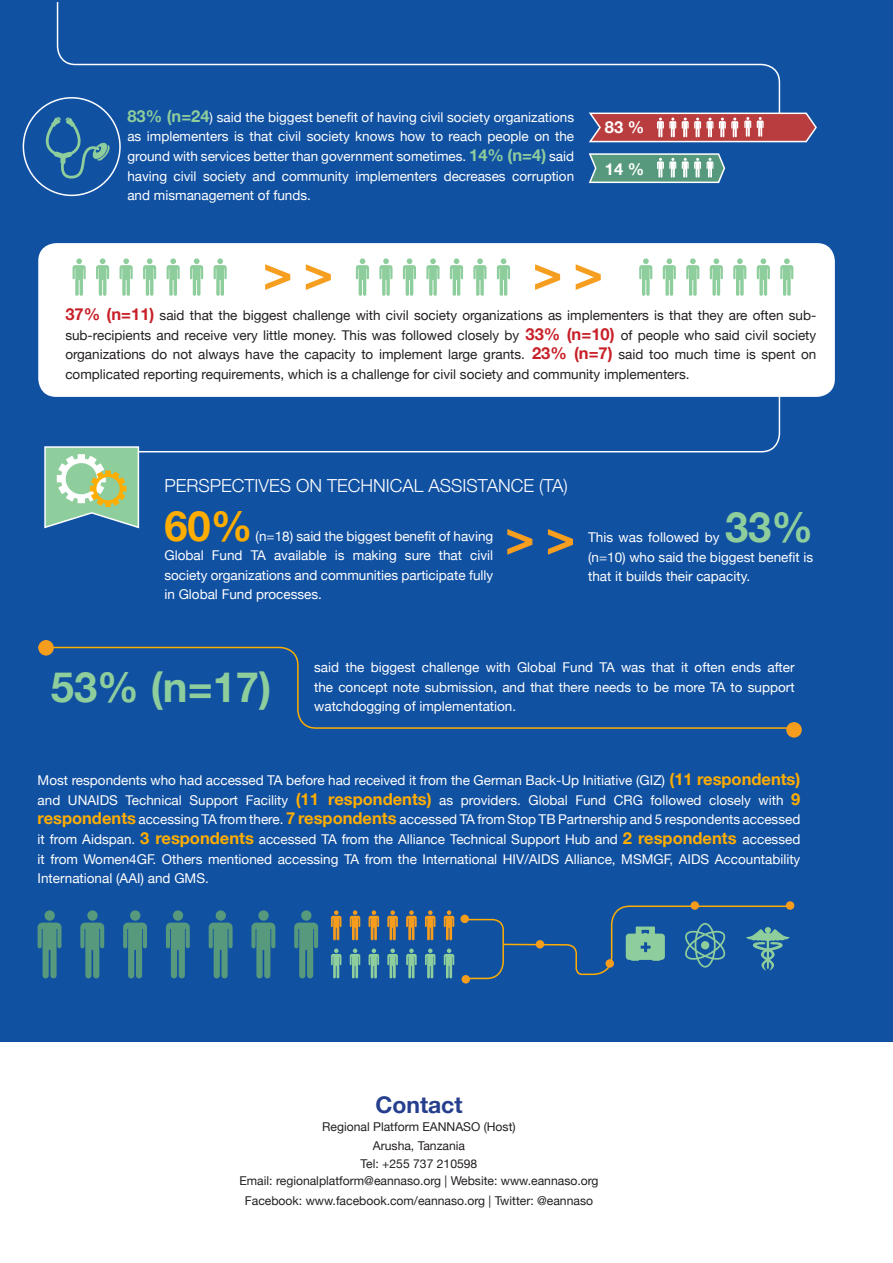
<style>
.page{position:relative;width:893px;height:1263px;background:#fff}
.page>*{position:absolute;margin:0;border:0;box-sizing:border-box;transform-origin:0 0}
.t1{font:700 41.7px "Helvetica Neue";color:#8ecd9c}
.t2{font:700 41.7px "Helvetica Neue";color:#ffad00}
.t3{font:700 22.95px "Helvetica Neue";color:#253f8e}
.t4{font:300 18px "Helvetica Neue";color:#fff}
.t5{font:700 16.5px "Helvetica Neue";color:#fff}
.t6{font:13.5px/19.6px "Helvetica Neue";color:#fff;text-align:justify}
.t7{font:13.5px/19.6px "Helvetica Neue";color:#231f20;text-align:justify}
.t8{font:12.15px "Helvetica Neue";color:#231f20}
.s1{font-weight:700;font-size:16.5px;color:#8ecd9c}
.s2{font-weight:700;font-size:16.5px;color:#c82028}
.s3{font-weight:700;font-size:16.5px;color:#ffad00}
</style>
<div class="page">
<div style="left:0;top:0;width:893px;height:1042px;background:#1151a2"></div>
<svg style="left:588px;top:153px;width:138px;height:31px;background:#73a79b"></svg>
<svg style="left:589px;top:112px;width:228px;height:31px;background:#b96369"></svg>
<svg style="left:45px;top:117px;width:65px;height:62px"></svg>
<div style="left:38px;top:243px;width:797px;height:154px;background:#fff;border-radius:18px"></div>
<svg style="left:73px;top:258px;width:13px;height:38px"></svg>
<svg style="left:96px;top:258px;width:13px;height:38px"></svg>
<svg style="left:120px;top:258px;width:13px;height:38px"></svg>
<svg style="left:143px;top:258px;width:13px;height:38px"></svg>
<svg style="left:167px;top:258px;width:13px;height:38px"></svg>
<svg style="left:190px;top:258px;width:13px;height:38px"></svg>
<svg style="left:214px;top:258px;width:13px;height:38px"></svg>
<svg style="left:306px;top:264px;width:25px;height:26px"></svg>
<svg style="left:265px;top:264px;width:25px;height:26px"></svg>
<svg style="left:356px;top:258px;width:13px;height:38px"></svg>
<svg style="left:379px;top:258px;width:13px;height:38px"></svg>
<svg style="left:403px;top:258px;width:13px;height:38px"></svg>
<svg style="left:426px;top:258px;width:13px;height:38px"></svg>
<svg style="left:450px;top:258px;width:13px;height:38px"></svg>
<svg style="left:473px;top:258px;width:13px;height:38px"></svg>
<svg style="left:497px;top:258px;width:13px;height:38px"></svg>
<svg style="left:576px;top:264px;width:25px;height:26px"></svg>
<svg style="left:535px;top:264px;width:25px;height:26px"></svg>
<svg style="left:639px;top:258px;width:13px;height:38px"></svg>
<svg style="left:663px;top:258px;width:13px;height:38px"></svg>
<svg style="left:686px;top:258px;width:13px;height:38px"></svg>
<svg style="left:710px;top:258px;width:13px;height:38px"></svg>
<svg style="left:733px;top:258px;width:13px;height:38px"></svg>
<svg style="left:757px;top:258px;width:13px;height:38px"></svg>
<svg style="left:780px;top:258px;width:13px;height:38px"></svg>
<svg style="left:80px;top:396px;width:701px;height:57px"></svg>
<svg style="left:44px;top:445px;width:96px;height:84px;background:#9ac5a3"></svg>
<svg style="left:548px;top:529px;width:25px;height:26px"></svg>
<svg style="left:507px;top:529px;width:25px;height:26px"></svg>
<svg style="left:38px;top:646px;width:748px;height:83px"></svg>
<div style="left:786px;top:722px;width:16px;height:16px;background:#f79d1d;border-radius:50%"></div>
<div style="left:38px;top:640px;width:16px;height:15px;background:#f79d1d;border-radius:50%"></div>
<svg style="left:56px;top:2px;width:725px;height:113px"></svg>
<div style="left:23px;top:97px;width:98px;height:99px;border:2px solid #fff;border-radius:50%"></div>
<svg style="left:38px;top:910px;width:23px;height:68px"></svg>
<svg style="left:80px;top:910px;width:24px;height:68px"></svg>
<svg style="left:123px;top:910px;width:24px;height:68px"></svg>
<svg style="left:166px;top:910px;width:24px;height:68px"></svg>
<svg style="left:209px;top:910px;width:24px;height:68px"></svg>
<svg style="left:251px;top:910px;width:24px;height:68px"></svg>
<svg style="left:294px;top:910px;width:24px;height:68px"></svg>
<svg style="left:331px;top:948px;width:10px;height:30px"></svg>
<svg style="left:350px;top:948px;width:10px;height:30px"></svg>
<svg style="left:369px;top:948px;width:10px;height:30px"></svg>
<svg style="left:387px;top:948px;width:11px;height:30px"></svg>
<svg style="left:406px;top:948px;width:11px;height:30px"></svg>
<svg style="left:425px;top:948px;width:10px;height:30px"></svg>
<svg style="left:444px;top:948px;width:10px;height:30px"></svg>
<svg style="left:331px;top:910px;width:10px;height:30px"></svg>
<svg style="left:350px;top:910px;width:10px;height:30px"></svg>
<svg style="left:369px;top:910px;width:10px;height:30px"></svg>
<svg style="left:387px;top:910px;width:11px;height:30px"></svg>
<svg style="left:406px;top:910px;width:11px;height:30px"></svg>
<svg style="left:425px;top:910px;width:10px;height:30px"></svg>
<svg style="left:444px;top:910px;width:10px;height:30px"></svg>
<svg style="left:460px;top:915px;width:9px;height:8px"></svg>
<div style="left:462px;top:975px;width:8px;height:8px;background:#f79d1d;border-radius:50%"></div>
<div style="left:786px;top:901px;width:8px;height:9px;background:#f79d1d;border-radius:50%"></div>
<div style="left:691px;top:901px;width:8px;height:9px;background:#f79d1d;border-radius:50%"></div>
<svg style="left:463px;top:905px;width:332px;height:75px"></svg>
<p class="t6" style="left:127px;top:106px;width:448px"><span class="s1">83% (n=24</span>) said the biggest benefit of having civil society organizations as implementers is that civil society knows how to reach people on the ground with services better than government sometimes. <span class="s1">14% (n=4)</span> said having civil society and community implementers decreases corruption and mismanagement of funds.</p>
<p class="t5" style="left:605px;top:112px;width:41px">83 %</p>
<p class="t5" style="left:605px;top:154px;width:41px">14 %</p>
<p class="t7" style="left:65px;top:304px;width:752px"><span class="s2">37% (n=11)</span> said that the biggest challenge with civil society organizations as implementers is that they are often sub&shy;sub-recipients and receive very little money. This was followed closely by <span class="s2">33% (n=10)</span> of people who said civil society organizations do not always have the capacity to implement large grants. <span class="s2">23% (n=7)</span> said too much time is spent on complicated reporting requirements, which is a challenge for civil society and community implementers.</p>
<p class="t4" style="left:164px;top:471px;width:405px">PERSPECTIVES ON TECHNICAL ASSISTANCE (TA)</p>
<p class="t2" style="left:164px;top:488px;width:90px">60%</p>
<p class="t1" style="left:725px;top:490px;width:90px">33%</p>
<p class="t6" style="left:588px;top:566px;width:164px">that it builds their capacity.</p>
<p class="t6" style="left:164px;top:525px;width:330px;text-indent:91px">(n=18) said the biggest benefit of having Global Fund TA available is making sure that civil society organizations and communities participate fully in Global Fund processes.</p>
<p class="t6" style="left:588px;top:527px;width:227px">This was followed by<br>(n=10) who said the biggest benefit is</p>
<p class="t1" style="left:51px;top:649px;width:222px">53% (n=17)</p>
<p class="t6" style="left:314px;top:656px;width:482px">said the biggest challenge with Global Fund TA was that it often ends after the concept note submission, and that there needs to be more TA to support</p>
<p class="t6" style="left:314px;top:695px;width:204px">watchdogging of implementation.</p>
<p class="t6" style="left:38px;top:769px;width:764px">Most respondents who had accessed TA before had received it from the German Back-Up Initiative (GIZ) <span class="s3">(11 respondents) </span>and UNAIDS Technical Support Facility <span class="s3">(11 respondents)</span> as providers. Global Fund CRG followed closely with <span class="s3">9 respondents</span> accessing TA from there. <span class="s3">7 respondents</span> accessed TA from Stop TB Partnership and 5 respondents accessed it from Aidspan. <span class="s3">3 respondents</span> accessed TA from the Alliance Technical Support Hub and <span class="s3">2 respondents</span> accessed it from Women4GF. Others mentioned accessing TA from the International HIV/AIDS Alliance, MSMGF, AIDS Accountability International (AAI) and GMS.</p>
<p class="t3" style="left:375px;top:1084px;width:89px">Contact</p>
<p class="t8" style="left:322px;top:1116px;width:195px">Regional Platform EANNASO (Host)</p>
<p class="t8" style="left:373px;top:1135px;width:94px">Arusha, Tanzania</p>
<p class="t8" style="left:361px;top:1153px;width:118px">Tel: +255 737 210598</p>
<p class="t8" style="left:240px;top:1170px;width:360px">Email: regionalplatform@eannaso.org | Website: www.eannaso.org</p>
<p class="t8" style="left:245px;top:1190px;width:350px">Facebook: www.facebook.com/eannaso.org | Twitter: @eannaso</p>
</div>
